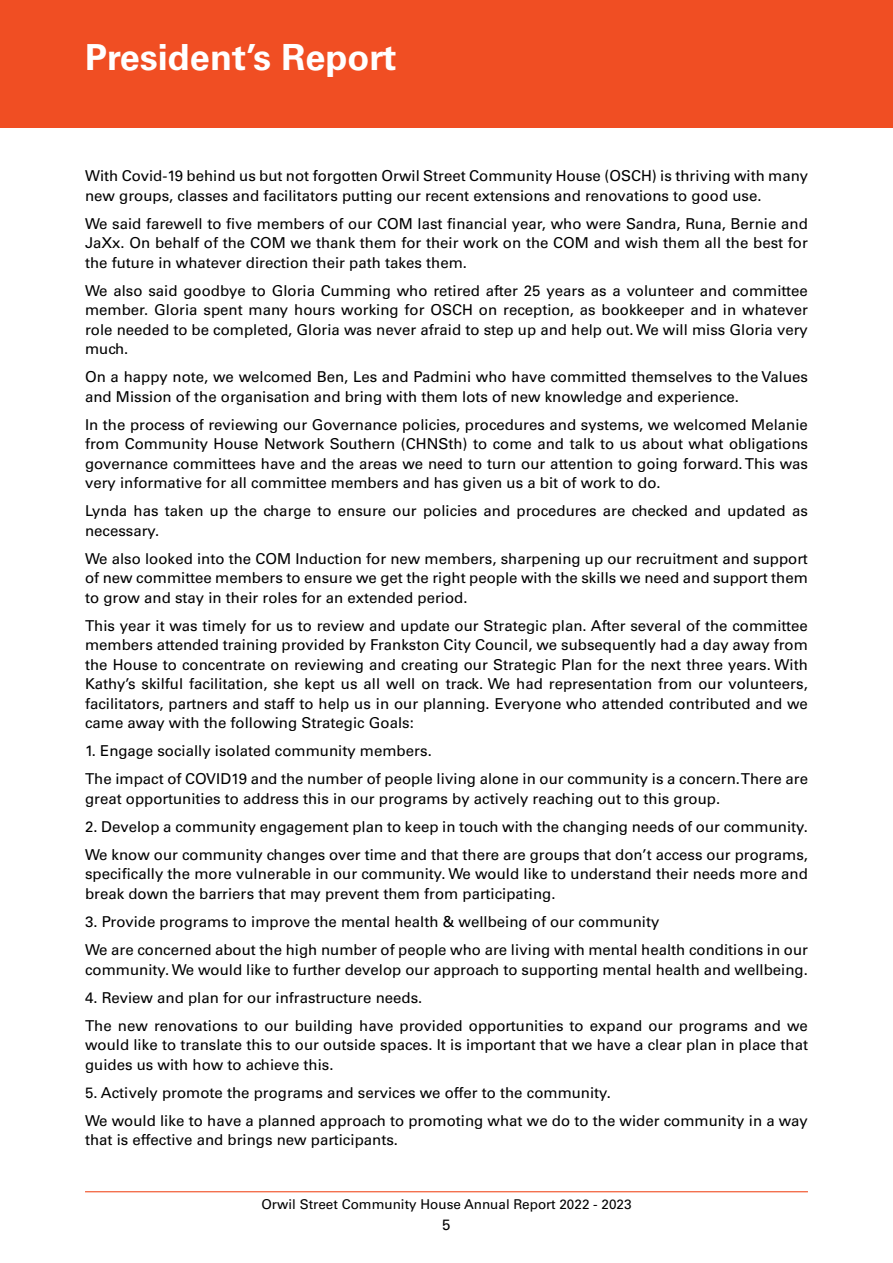
<style>
.page{position:relative;width:893px;height:1263px;background:#fff}
.page>*{position:absolute;margin:0;border:0;box-sizing:border-box;transform-origin:0 0}
.t1{font:700 36px "Univers";color:#fff}
.t2{font:15px/19.5px "Univers";color:#000}
.t3{font:13.5px "Univers";color:#000}
</style>
<div class="page">
<hr style="left:85px;top:1191px;width:723px;height:1px;background:#f04e23">
<div style="left:0;top:0;width:893px;height:128px;background:#f04e23"></div>
<h1 class="t1" style="left:85px;top:36px;width:313px">President’s Report</h1>
<p class="t2" style="left:85px;top:166px;width:724px">With Covid-19 behind us but not forgotten Orwil Street Community House (OSCH) is thriving with many new groups, classes and facilitators putting our recent extensions and renovations to good use.</p>
<p class="t2" style="left:85px;top:214px;width:724px;text-align:justify">We said farewell to five members of our COM last financial year, who were Sandra, Runa, Bernie and JaXx. On behalf of the COM we thank them for their work on the COM and wish them all the best for the future in whatever direction their path takes them.</p>
<p class="t2" style="left:85px;top:281px;width:724px;text-align:justify">We also said goodbye to Gloria Cumming who retired after 25 years as a volunteer and committee member. Gloria spent many hours working for OSCH on reception, as bookkeeper and in whatever role needed to be completed, Gloria was never afraid to step up and help out. We will miss Gloria very much.</p>
<p class="t2" style="left:85px;top:367px;width:724px">On a happy note, we welcomed Ben, Les and Padmini who have committed themselves to the Values and Mission of the organisation and bring with them lots of new knowledge and experience.</p>
<p class="t2" style="left:85px;top:415px;width:724px;text-align:justify">In the process of reviewing our Governance policies, procedures and systems, we welcomed Melanie from Community House Network Southern (CHNSth) to come and talk to us about what obligations governance committees have and the areas we need to turn our attention to going forward. This was very informative for all committee members and has given us a bit of work to do.</p>
<p class="t2" style="left:85px;top:501px;width:724px">Lynda has taken up the charge to ensure our policies and procedures are checked and updated as necessary.</p>
<p class="t2" style="left:85px;top:549px;width:724px;text-align:justify">We also looked into the COM Induction for new members, sharpening up our recruitment and support of new committee members to ensure we get the right people with the skills we need and support them to grow and stay in their roles for an extended period.</p>
<p class="t2" style="left:85px;top:616px;width:724px;text-align:justify">This year it was timely for us to review and update our Strategic plan. After several of the committee members attended training provided by Frankston City Council, we subsequently had a day away from the House to concentrate on reviewing and creating our Strategic Plan for the next three years. With Kathy’s skilful facilitation, she kept us all well on track. We had representation from our volunteers, facilitators, partners and staff to help us in our planning. Everyone who attended contributed and we came away with the following Strategic Goals:</p>
<p class="t2" style="left:85px;top:737px;width:724px;line-height:28px">1. Engage socially isolated community members.<br>The impact of COVID19 and the number of people living alone in our community is a concern. There are</p>
<p class="t2" style="left:85px;top:789px;width:637px">great opportunities to address this in our programs by actively reaching out to this group.</p>
<p class="t2" style="left:85px;top:813px;width:724px;line-height:28px">2. Develop a community engagement plan to keep in touch with the changing needs of our community.<br>We know our community changes over time and that there are groups that don’t access our programs,</p>
<p class="t2" style="left:85px;top:864px;width:724px">specifically the more vulnerable in our community. We would like to understand their needs more and break down the barriers that may prevent them from participating.</p>
<p class="t2" style="left:85px;top:908px;width:724px;line-height:28px">3. Provide programs to improve the mental health &amp; wellbeing of our community<br>We are concerned about the high number of people who are living with mental health conditions in our</p>
<p class="t2" style="left:85px;top:959px;width:724px">community. We would like to further develop our approach to supporting mental health and wellbeing.</p>
<p class="t2" style="left:85px;top:983px;width:724px;line-height:28px">4. Review and plan for our infrastructure needs.<br>The new renovations to our building have provided opportunities to expand our programs and we</p>
<p class="t2" style="left:85px;top:1035px;width:724px">would like to translate this to our outside spaces. It is important that we have a clear plan in place that guides us with how to achieve this.</p>
<p class="t2" style="left:85px;top:1078px;width:724px;line-height:28px">5. Actively promote the programs and services we offer to the community.<br>We would like to have a planned approach to promoting what we do to the wider community in a way</p>
<p class="t2" style="left:85px;top:1130px;width:314px">that is effective and brings new participants.</p>
<p class="t3" style="left:261px;top:1196px;width:372px">Orwil Street Community House Annual Report 2022 - 2023</p>
<p class="t2" style="left:442px;top:1215px;width:10px">5</p>
</div>
